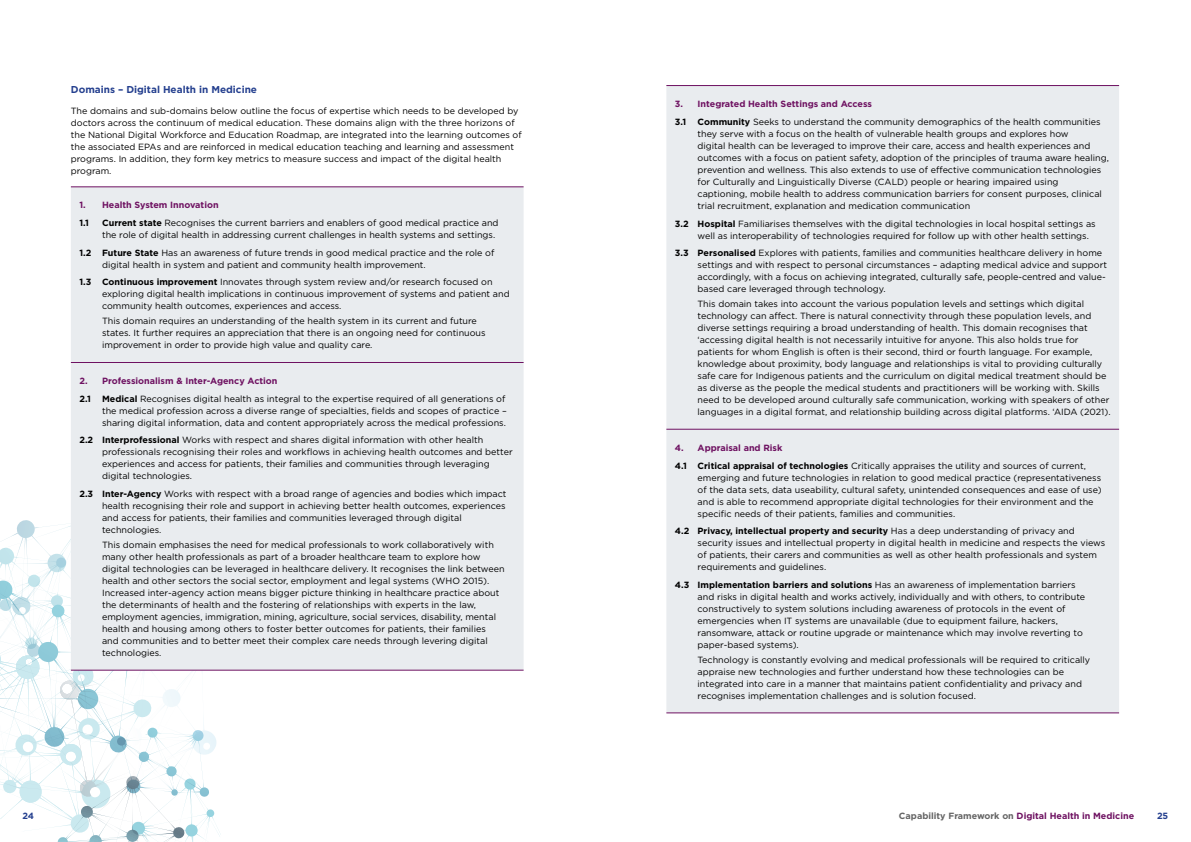
<style>
.page{position:relative;width:1191px;height:842px;background:#fff}
.page>*{position:absolute;margin:0;border:0;box-sizing:border-box;transform-origin:0 0}
.HC{font:700 10px "Gotham";color:#25408f}
.Dotpoint_Clear{font:9px/12px "Gotham";color:#000}
.Body{font:9px/12px "Gotham";color:#000}
.Dotpoint_Clear-2{font:700 9px "Gotham";color:#6e1161}
.t1{font:700 9px "Gotham";color:#25408f}
.Dotpoint_Clear-3{font:700 9px "Gotham";color:#000}
.s1{font-weight:700}
.s2{color:#656565}
</style>
<div class="page">
<svg style="left:0;top:520px;width:221px;height:322px"></svg>
<div style="left:71px;top:187px;width:452px;height:483px;background:#e9ecef"></div>
<hr style="left:71px;top:186px;width:452px;height:1px;background:#6e1161">
<hr style="left:71px;top:362px;width:452px;height:1px;background:#6e1161">
<hr style="left:71px;top:670px;width:452px;height:1px;background:#6e1161">
<div style="left:666px;top:86px;width:453px;height:626px;background:#e9ecef"></div>
<hr style="left:666px;top:85px;width:453px;height:1px;background:#6e1161">
<hr style="left:666px;top:429px;width:453px;height:1px;background:#6e1161">
<hr style="left:666px;top:712px;width:453px;height:1px;background:#6e1161">
<p class="HC" style="left:71px;top:84px;width:188px">Domains – Digital Health in Medicine</p>
<p class="Body" style="left:71px;top:104px;width:452px">The domains and sub-domains below outline the focus of expertise which needs to be developed by doctors across the continuum of medical education. These domains align with the three horizons of the National Digital Workforce and Education Roadmap, are integrated into the learning outcomes of the associated EPAs and are reinforced in medical education teaching and learning and assessment programs. In addition, they form key metrics to measure success and impact of the digital health program.</p>
<p class="Dotpoint_Clear-2" style="left:79px;top:200px;width:141px">1. Health System Innovation</p>
<p class="Dotpoint_Clear-3" style="left:79px;top:218px;width:11px">1.1</p>
<p class="Dotpoint_Clear" style="left:102px;top:217px;width:398px"><span class="s1">Current state</span> Recognises the current barriers and enablers of good medical practice and the role of digital health in addressing current challenges in health systems and settings.</p>
<p class="Dotpoint_Clear" style="left:102px;top:246px;width:394px;text-indent:-23px"><span class="s1">1.2 Future State</span> Has an awareness of future trends in good medical practice and the role of digital health in system and patient and community health improvement.</p>
<p class="Dotpoint_Clear" style="left:102px;top:276px;width:409px;text-indent:-23px"><span class="s1">1.3 Continuous improvement</span> Innovates through system review and/or research focused on exploring digital health implications in continuous improvement of systems and patient and community health outcomes, experiences and access.</p>
<p class="Body" style="left:102px;top:315px;width:385px">This domain requires an understanding of the health system in its current and future states. It further requires an appreciation that there is an ongoing need for continuous improvement in order to provide high value and quality care.</p>
<p class="Dotpoint_Clear-2" style="left:79px;top:376px;width:200px">2. Professionalism &amp; Inter-Agency Action</p>
<p class="Dotpoint_Clear" style="left:102px;top:392px;width:406px;text-indent:-23px"><span class="s1">2.1 Medical</span> Recognises digital health as integral to the expertise required of all generations of the medical profession across a diverse range of specialties, fields and scopes of practice – sharing digital information, data and content appropriately across the medical professions.</p>
<p class="Dotpoint_Clear" style="left:102px;top:434px;width:412px;text-indent:-23px"><span class="s1">2.2 Interprofessional</span> Works with respect and shares digital information with other health professionals recognising their roles and workflows in achieving health outcomes and better experiences and access for patients, their families and communities through leveraging digital technologies.</p>
<p class="Dotpoint_Clear" style="left:102px;top:488px;width:406px;text-indent:-23px"><span class="s1">2.3 Inter-Agency</span> Works with respect with a broad range of agencies and bodies which impact health recognising their role and support in achieving better health outcomes, experiences and access for patients, their families and communities leveraged through digital technologies.</p>
<p class="Body" style="left:102px;top:539px;width:404px">This domain emphasises the need for medical professionals to work collaboratively with many other health professionals as part of a broader healthcare team to explore how digital technologies can be leveraged in healthcare delivery. It recognises the link between health and other sectors the social sector, employment and legal systems (WHO 2015).<br>Increased inter-agency action means bigger picture thinking in healthcare practice about the determinants of health and the fostering of relationships with experts in the law, employment agencies, immigration, mining, agriculture, social services, disability, mental health and housing among others to foster better outcomes for patients, their families and communities and to better meet their complex care needs through levering digital technologies.</p>
<p class="Dotpoint_Clear-2" style="left:675px;top:99px;width:199px">3. Integrated Health Settings and Access</p>
<p class="Dotpoint_Clear" style="left:697px;top:115px;width:413px;text-indent:-23px"><span class="s1">3.1 Community</span> Seeks to understand the community demographics of the health communities they serve with a focus on the health of vulnerable health groups and explores how<br>digital health can be leveraged to improve their care, access and health experiences and outcomes with a focus on patient safety, adoption of the principles of trauma aware healing, prevention and wellness. This also extends to use of effective communication technologies for Culturally and Linguistically Diverse (CALD) people or hearing impaired using captioning, mobile health to address communication barriers for consent purposes, clinical trial recruitment, explanation and medication communication</p>
<p class="Dotpoint_Clear" style="left:697px;top:217px;width:399px;text-indent:-23px"><span class="s1">3.2 Hospital</span> Familiarises themselves with the digital technologies in local hospital settings as well as interoperability of technologies required for follow up with other health settings.</p>
<p class="Dotpoint_Clear" style="left:697px;top:247px;width:411px;text-indent:-23px"><span class="s1">3.3 Personalised</span> Explores with patients, families and communities healthcare delivery in home settings and with respect to personal circumstances – adapting medical advice and support accordingly, with a focus on achieving integrated, culturally safe, people-centred and value&shy;based care leveraged through technology.</p>
<p class="Body" style="left:697px;top:298px;width:414px">This domain takes into account the various population levels and settings which digital technology can affect. There is natural connectivity through these population levels, and diverse settings requiring a broad understanding of health. This domain recognises that ‘accessing digital health is not necessarily intuitive for anyone. This also holds true for patients for whom English is often is their second, third or fourth language. For example, knowledge about proximity, body language and relationships is vital to providing culturally safe care for Indigenous patients and the curriculum on digital medical treatment should be as diverse as the people the medical students and practitioners will be working with. Skills need to be developed around culturally safe communication, working with speakers of other languages in a digital format, and relationship building across digital platforms. ‘AIDA (2021).</p>
<p class="Dotpoint_Clear-2" style="left:675px;top:442px;width:109px">4. Appraisal and Risk</p>
<p class="Dotpoint_Clear" style="left:697px;top:459px;width:405px;text-indent:-23px"><span class="s1">4.1 Critical appraisal of technologies</span> Critically appraises the utility and sources of current, emerging and future technologies in relation to good medical practice (representativeness of the data sets, data useability, cultural safety, unintended consequences and ease of use) and is able to recommend appropriate digital technologies for their environment and the specific needs of their patients, families and communities.</p>
<p class="Dotpoint_Clear" style="left:697px;top:525px;width:409px;text-indent:-23px"><span class="s1">4.2 Privacy, intellectual property and security</span> Has a deep understanding of privacy and security issues and intellectual property in digital health in medicine and respects the views of patients, their carers and communities as well as other health professionals and system requirements and guidelines.</p>
<p class="Dotpoint_Clear" style="left:697px;top:578px;width:389px;text-indent:-23px"><span class="s1">4.3 Implementation barriers and solutions</span> Has an awareness of implementation barriers and risks in digital health and works actively, individually and with others, to contribute constructively to system solutions including awareness of protocols in the event of emergencies when IT systems are unavailable (due to equipment failure, hackers, ransomware, attack or routine upgrade or maintenance which may involve reverting to paper-based systems).</p>
<p class="Body" style="left:697px;top:653px;width:394px">Technology is constantly evolving and medical professionals will be required to critically appraise new technologies and further understand how these technologies can be integrated into care in a manner that maintains patient confidentiality and privacy and recognises implementation challenges and is solution focused.</p>
<p class="t1" style="left:23px;top:810px;width:13px">24</p>
<p class="Dotpoint_Clear-2" style="left:899px;top:810px;width:237px"><span class="s2">Capability Framework on</span> Digital Health in Medicine</p>
<p class="t1" style="left:1157px;top:810px;width:13px">25</p>
</div>
